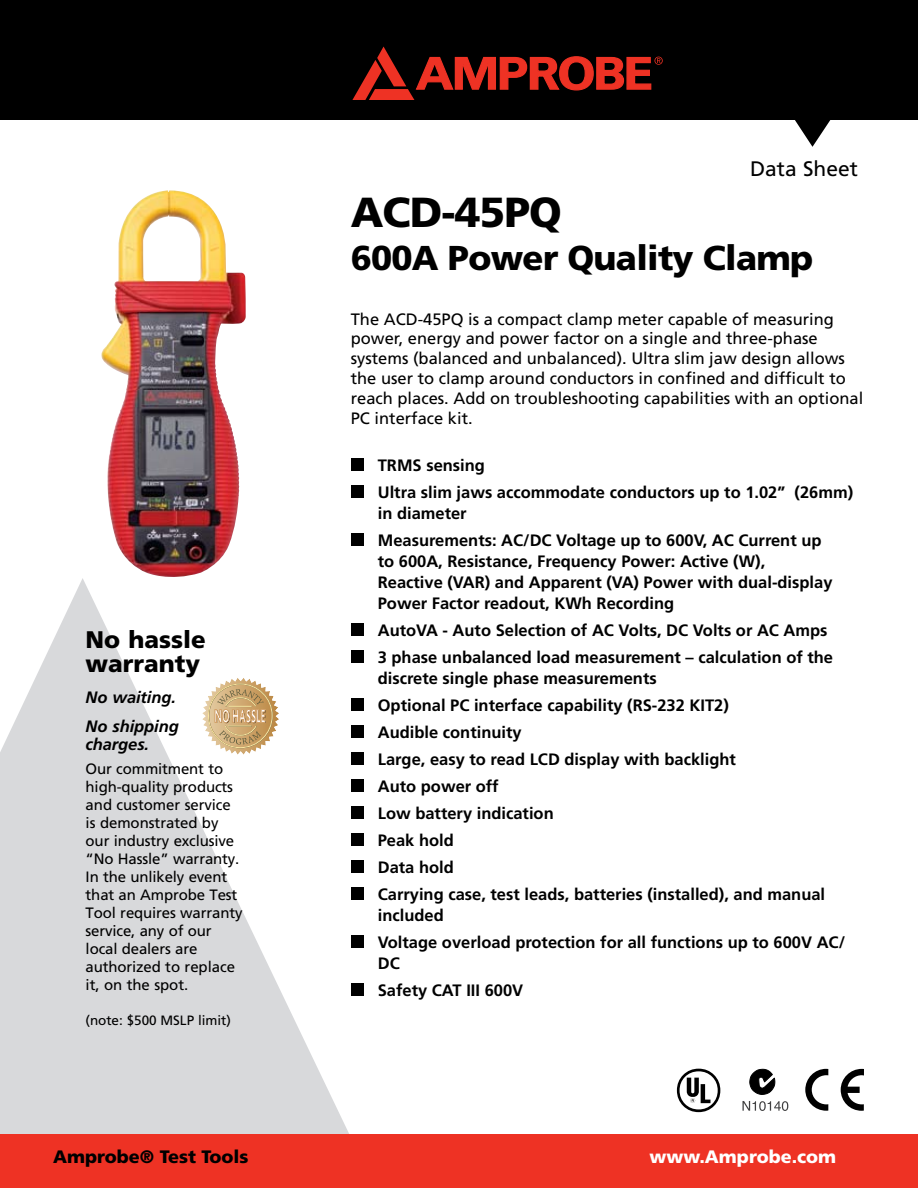
<style>
.page{position:relative;width:918px;height:1188px;background:#fff}
.page>*{position:absolute;margin:0;border:0;box-sizing:border-box;transform-origin:0 0}
.t1{font:900 42px "Frutiger";letter-spacing:-.02em;color:#000}
.t2{font:900 34.5px "Frutiger";letter-spacing:-.02em;color:#000}
.t3{font:900 24px/24px "Frutiger";color:#000}
.t4{font:21px "Frutiger";color:#000}
.t5{font:900 18px "Frutiger";color:#000}
.t6{font:900 18px "Frutiger";color:#fff}
.t7{font:700 16.5px/27px "Frutiger";color:#000}
.t8{font:16.5px/19.8px "Frutiger";color:#000}
.t9{font:italic 700 16.5px/28.5px "Frutiger";letter-spacing:-.005em;color:#000}
.t10{font:15px/18px "Frutiger";letter-spacing:-.01em;color:#000}
.t11{font:13.5px "Frutiger";letter-spacing:-.005em;color:#000}
</style>
<div class="page">
<svg style="left:0;top:578px;width:364px;height:556px;fill:#d8d9db"></svg>
<svg style="left:202px;top:678px;width:77px;height:77px"></svg>
<div style="left:0;top:1134px;width:918px;height:54px;background:#ee3224"></div>
<div style="left:0;top:0;width:918px;height:120px;background:#000"></div>
<svg style="left:795px;top:120px;width:36px;height:27px"></svg>
<svg style="left:352px;top:47px;width:311px;height:53px"></svg>
<div style="left:351px;top:458px;width:12px;height:13px;background:#000"></div>
<div style="left:351px;top:485px;width:12px;height:13px;background:#000"></div>
<div style="left:351px;top:533px;width:12px;height:13px;background:#000"></div>
<div style="left:351px;top:623px;width:12px;height:13px;background:#000"></div>
<div style="left:351px;top:650px;width:12px;height:13px;background:#000"></div>
<div style="left:351px;top:698px;width:12px;height:13px;background:#000"></div>
<div style="left:351px;top:725px;width:12px;height:13px;background:#000"></div>
<div style="left:351px;top:752px;width:12px;height:13px;background:#000"></div>
<div style="left:351px;top:779px;width:12px;height:13px;background:#000"></div>
<div style="left:351px;top:806px;width:12px;height:13px;background:#000"></div>
<div style="left:351px;top:833px;width:12px;height:13px;background:#000"></div>
<div style="left:351px;top:860px;width:12px;height:13px;background:#000"></div>
<div style="left:351px;top:887px;width:12px;height:13px;background:#000"></div>
<div style="left:351px;top:935px;width:12px;height:13px;background:#000"></div>
<div style="left:351px;top:983px;width:12px;height:13px;background:#000"></div>
<svg style="left:841px;top:1069px;width:23px;height:42px"></svg>
<svg style="left:805px;top:1069px;width:23px;height:42px"></svg>
<svg style="left:742px;top:1069px;width:46px;height:42px"></svg>
<img style="left:100px;top:242px;width:140px;height:340px">
<svg style="left:677px;top:1069px;width:43px;height:43px"></svg>
<h1 class="t1" style="left:351px;top:196px;width:213px">ACD-45PQ</h1>
<p class="t4" style="left:750px;top:159px;width:109px">Data Sheet</p>
<h3 class="t3" style="left:86px;top:629px;width:122px">No hassle warranty</h3>
<p class="t9" style="left:86px;top:685px;width:95px">No waiting.<br>No shipping</p>
<p class="t9" style="left:86px;top:731px;width:65px">charges.</p>
<p class="t10" style="left:86px;top:761px;width:158px">Our commitment to high-quality products and customer service is demonstrated by our industry exclusive “No Hassle” warranty.<br>In the unlikely event that an Amprobe Test<br>Tool requires warranty service, any of our local dealers are authorized to replace it, on the spot.</p>
<p class="t11" style="left:86px;top:1014px;width:147px">(note: $500 MSLP limit)</p>
<h2 class="t2" style="left:351px;top:244px;width:464px">600A Power Quality Clamp</h2>
<p class="t8" style="left:351px;top:310px;width:514px">The ACD-45PQ is a compact clamp meter capable of measuring power, energy and power factor on a single and three-phase systems (balanced and unbalanced). Ultra slim jaw design allows the user to clamp around conductors in confined and difficult to reach places. Add on troubleshooting capabilities with an optional PC interface kit.</p>
<p class="t7" style="left:378px;top:453px;width:477px">TRMS sensing<br>Ultra slim jaws accommodate conductors up to 1.02” (26mm)</p>
<p class="t7" style="left:378px;top:501px;width:445px">in diameter<br>Measurements: AC/DC Voltage up to 600V, AC Current up</p>
<p class="t7" style="left:378px;top:552px;width:456px;line-height:21px">to 600A, Resistance, Frequency Power: Active (W),<br>Reactive (VAR) and Apparent (VA) Power with dual-display<br>Power Factor readout, KWh Recording</p>
<p class="t7" style="left:378px;top:618px;width:457px">AutoVA - Auto Selection of AC Volts, DC Volts or AC Amps<br>3 phase unbalanced load measurement – calculation of the</p>
<p class="t7" style="left:378px;top:666px;width:449px">discrete single phase measurements<br>Optional PC interface capability (RS-232 KIT2)<br>Audible continuity<br>Large, easy to read LCD display with backlight<br>Auto power off<br>Low battery indication<br>Peak hold<br>Data hold<br>Carrying case, test leads, batteries (installed), and manual</p>
<p class="t7" style="left:378px;top:903px;width:469px">included<br>Voltage overload protection for all functions up to 600V AC/</p>
<p class="t7" style="left:378px;top:951px;width:147px">DC<br>Safety CAT III 600V</p>
<p class="t5" style="left:53px;top:1149px;width:197px">Amprobe® Test Tools</p>
<p class="t6" style="left:650px;top:1150px;width:188px">www.Amprobe.com</p>
</div>
